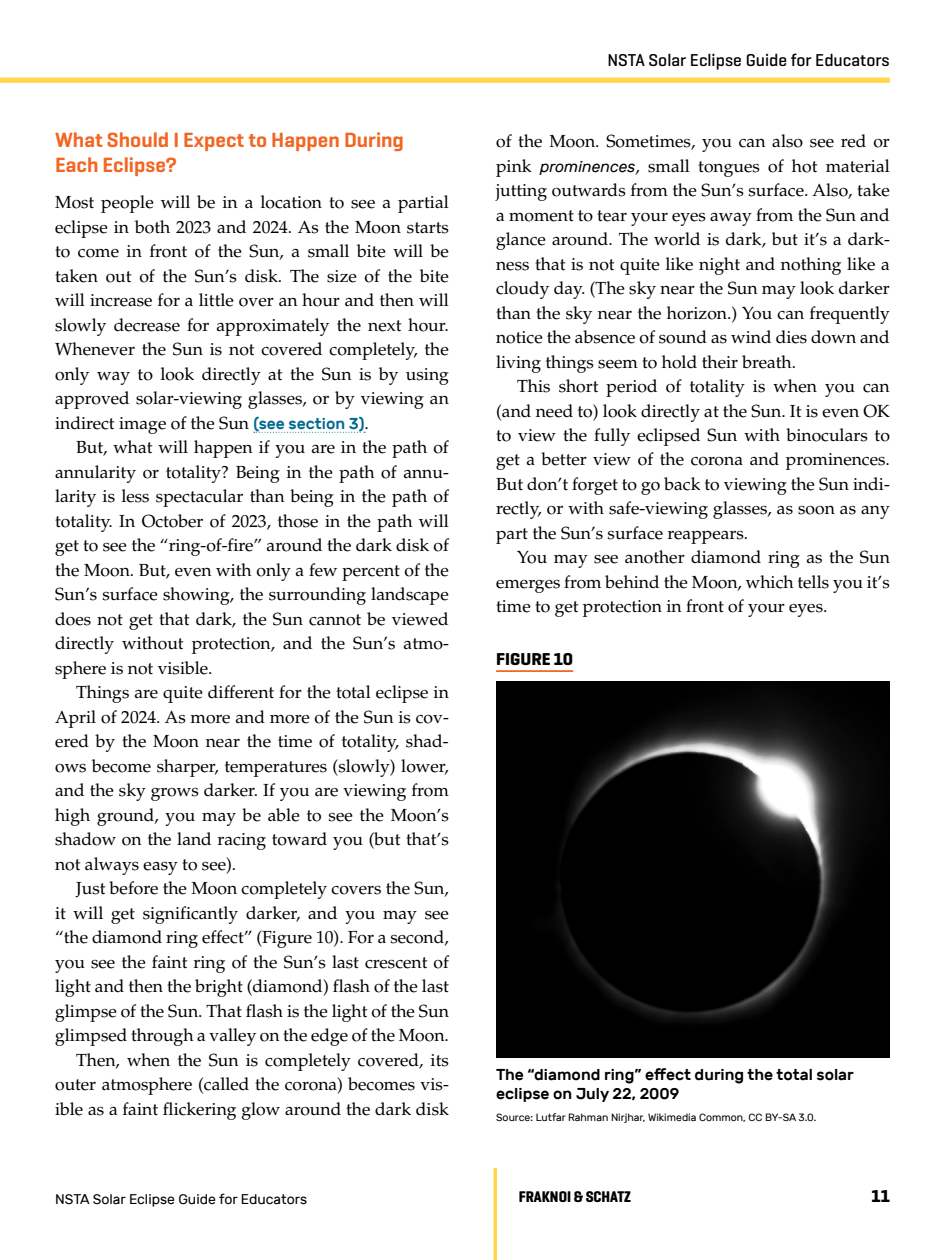
<style>
.page{position:relative;width:945px;height:1260px;background:#fff}
.page>*{position:absolute;margin:0;border:0;box-sizing:border-box;transform-origin:0 0}
.t1{font:600 21px/24.5px "Geogrotesque";color:#f26522}
.t2{font:17.5px/24.5px "Palatino LT Std";color:#000;text-align:justify}
.t3{font:500 17.5px "Geogrotesque";color:#000}
.t4{font:700 17.5px "Geogrotesque";color:#000}
.t5{font:500 15.75px/19.2px "Rubik";color:#000}
.t6{font:700 15.75px "Geogrotesque Cond";color:#000}
.t7{font:14px "Rubik";color:#000}
.t8{font:10.5px "Rubik";color:#000}
.s1{font-family:"Rubik";font-weight:500;font-size:15.75px;color:#006991}
.s2{font-family:"Rubik";font-style:italic;font-size:15.75px}
</style>
<div class="page">
<div style="left:0;top:78px;width:890px;height:5px;background:#ffd749"></div>
<svg style="left:493px;top:1168px;width:4px;height:92px"></svg>
<hr style="left:496px;top:670px;width:77px;height:2px;background:#f26522">
<svg style="left:254px;top:432px;width:111px;height:1px"></svg>
<img style="left:496px;top:682px;width:394px;height:375px">
<p class="t1" style="left:55px;top:127px;width:350px">What Should I Expect to Happen During<br>Each Eclipse?</p>
<p class="t2" style="left:55px;top:190px;width:395px">Most people will be in a location to see a partial eclipse in both 2023 and 2024. As the Moon starts to come in front of the Sun, a small bite will be taken out of the Sun’s disk. The size of the bite will increase for a little over an hour and then will slowly decrease for approximately the next hour.<br>Whenever the Sun is not covered completely, the only way to look directly at the Sun is by using approved solar-viewing glasses, or by viewing an indirect image of the Sun <span class="s1">(see section 3)</span>.</p>
<p class="t2" style="left:55px;top:435px;width:395px;text-indent:21px">But, what will happen if you are in the path of annularity or totality? Being in the path of annu&shy;larity is less spectacular than being in the path of totality. In October of 2023, those in the path will get to see the “ring-of-fire” around the dark disk of the Moon. But, even with only a few percent of the Sun’s surface showing, the surrounding landscape does not get that dark, the Sun cannot be viewed directly without protection, and the Sun’s atmo&shy;sphere is not visible.</p>
<p class="t2" style="left:55px;top:680px;width:395px;text-indent:21px">Things are quite different for the total eclipse in April of 2024. As more and more of the Sun is cov&shy;ered by the Moon near the time of totality, shad&shy;ows become sharper, temperatures (slowly) lower, and the sky grows darker. If you are viewing from high ground, you may be able to see the Moon’s shadow on the land racing toward you (but that’s not always easy to see).</p>
<p class="t2" style="left:55px;top:876px;width:395px;text-align:right">Just before the Moon completely covers the Sun,<br>it will get significantly darker, and you may see “the diamond ring effect” (Figure 10). For a second, you see the faint ring of the Sun’s last crescent of light and then the bright (diamond) flash of the last glimpse of the Sun. That flash is the light of the Sun glimpsed through a valley on the edge of the Moon.<br>Then, when the Sun is completely covered, its outer atmosphere (called the corona) becomes vis&shy;ible as a faint flickering glow around the dark disk</p>
<p class="t3" style="left:607px;top:49px;width:284px">NSTA Solar Eclipse Guide for Educators</p>
<p class="t2" style="left:496px;top:129px;width:395px">of the Moon. Sometimes, you can also see red or pink <span class="s2">prominences</span>, small tongues of hot material jutting outwards from the Sun’s surface. Also, take a moment to tear your eyes away from the Sun and glance around. The world is dark, but it’s a dark&shy;ness that is not quite like night and nothing like a cloudy day. (The sky near the Sun may look darker than the sky near the horizon.) You can frequently notice the absence of sound as wind dies down and living things seem to hold their breath.</p>
<p class="t2" style="left:496px;top:374px;width:395px;text-indent:21px">This short period of totality is when you can (and need to) look directly at the Sun. It is even OK to view the fully eclipsed Sun with binoculars to get a better view of the corona and prominences.<br>But don’t forget to go back to viewing the Sun indi&shy;rectly, or with safe-viewing glasses, as soon as any part the Sun’s surface reappears.</p>
<p class="t2" style="left:496px;top:546px;width:395px;text-indent:21px">You may see another diamond ring as the Sun emerges from behind the Moon, which tells you it’s time to get protection in front of your eyes.</p>
<p class="t4" style="left:496px;top:648px;width:79px">FIGURE 10</p>
<p class="t5" style="left:496px;top:1065px;width:359px">The “diamond ring” effect during the total solar eclipse on July 22, 2009</p>
<p class="t8" style="left:496px;top:1111px;width:322px">Source: Lutfar Rahman Nirjhar, Wikimedia Common, CC BY-SA 3.0.</p>
<p class="t7" style="left:55px;top:1191px;width:253px">NSTA Solar Eclipse Guide for Educators</p>
<p class="t6" style="left:519px;top:1187px;width:114px">FRAKNOI &amp; SCHATZ</p>
<p class="t4" style="left:872px;top:1185px;width:20px">11</p>
</div>
